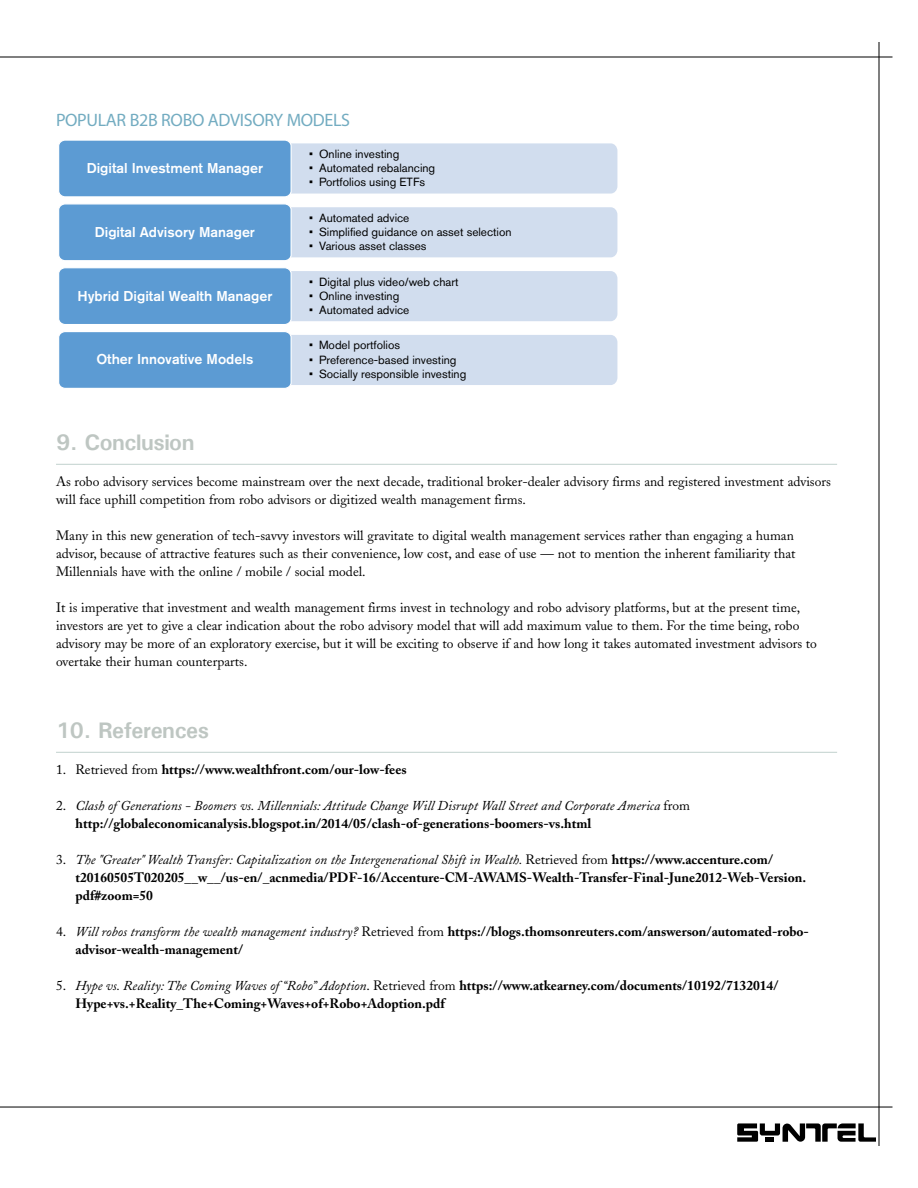
<style>
.page{position:relative;width:918px;height:1188px;background:#fff}
.page>*{position:absolute;margin:0;border:0;box-sizing:border-box;transform-origin:0 0}
.t1{font:700 22.5px "Univers";letter-spacing:-.02em;color:#bec6c2}
.t2{font:18px "Myriad Pro";letter-spacing:-.02em;color:#73acc1}
.t3{font:500 14.1px "Akzidenz Grotesk BQ";color:#fff}
.t4{font:13.5px/18px "Adobe Caslon";color:#000}
.t5{font:700 13.5px/18px "Adobe Caslon";color:#000}
.t6{font:italic 13.5px/18px "Adobe Caslon";color:#000}
.t7{font:11.85px "Akzidenz Grotesk BQ";color:#000}
.s1{font-weight:400}
.s2{font-style:normal}
.s3{font-weight:700;font-style:normal}
.s4{font-weight:400;font-style:italic}
</style>
<div class="page">
<hr style="left:0;top:1107px;width:892px;height:1px;background:#000">
<hr style="left:879px;top:42px;width:1px;height:1104px;background:#000">
<svg style="left:737px;top:1123px;width:139px;height:19px"></svg>
<hr style="left:0;top:57px;width:892px;height:1px;background:#000">
<hr style="left:56px;top:464px;width:781px;height:1px;background:#c1d1cd">
<hr style="left:56px;top:752px;width:781px;height:1px;background:#c1d1cd">
<div style="left:280px;top:143px;width:337px;height:51px;background:#d1ddee;border-radius:7px"></div>
<div style="left:59px;top:140px;width:232px;height:57px;background:#5c9bd3;border-radius:6px"></div>
<div style="left:58px;top:139px;width:234px;height:58px;border:1px solid #fff;border-radius:6px"></div>
<div style="left:280px;top:207px;width:337px;height:50px;background:#d1ddee;border-radius:7px"></div>
<div style="left:59px;top:204px;width:232px;height:57px;background:#5c9bd3;border-radius:6px"></div>
<div style="left:58px;top:203px;width:234px;height:58px;border:1px solid #fff;border-radius:6px"></div>
<div style="left:280px;top:271px;width:337px;height:50px;background:#d1ddee;border-radius:7px"></div>
<div style="left:59px;top:268px;width:232px;height:57px;background:#5c9bd3;border-radius:6px"></div>
<div style="left:58px;top:267px;width:234px;height:58px;border:1px solid #fff;border-radius:6px"></div>
<div style="left:280px;top:335px;width:337px;height:50px;background:#d1ddee;border-radius:7px"></div>
<div style="left:59px;top:332px;width:232px;height:56px;background:#5c9bd3;border-radius:6px"></div>
<div style="left:58px;top:331px;width:234px;height:58px;border:1px solid #fff;border-radius:6px"></div>
<h2 class="t2" style="left:56px;top:109px;width:295px">POPULAR B2B ROBO ADVISORY MODELS</h2>
<p class="t3" style="left:87px;top:159px;width:178px">Digital Investment Manager</p>
<p class="t3" style="left:95px;top:223px;width:162px">Digital Advisory Manager</p>
<p class="t3" style="left:77px;top:287px;width:196px">Hybrid Digital Wealth Manager</p>
<p class="t3" style="left:96px;top:351px;width:158px">Other Innovative Models</p>
<p class="t7" style="left:309px;top:147px;width:92px">• Online investing</p>
<p class="t7" style="left:309px;top:161px;width:128px">• Automated rebalancing</p>
<p class="t7" style="left:309px;top:175px;width:118px">• Portfolios using ETFs</p>
<p class="t7" style="left:309px;top:211px;width:102px">• Automated advice</p>
<p class="t7" style="left:309px;top:225px;width:204px">• Simplified guidance on asset selection</p>
<p class="t7" style="left:309px;top:239px;width:119px">• Various asset classes</p>
<p class="t7" style="left:309px;top:274px;width:151px">• Digital plus video/web chart</p>
<p class="t7" style="left:309px;top:289px;width:92px">• Online investing</p>
<p class="t7" style="left:309px;top:303px;width:102px">• Automated advice</p>
<p class="t7" style="left:309px;top:338px;width:93px">• Model portfolios</p>
<p class="t7" style="left:309px;top:352px;width:149px">• Preference-based investing</p>
<p class="t7" style="left:309px;top:367px;width:159px">• Socially responsible investing</p>
<h1 class="t1" style="left:56px;top:428px;width:140px">9. Conclusion</h1>
<p class="t4" style="left:56px;top:473px;width:776px">As robo advisory services become mainstream over the next decade, traditional broker-dealer advisory firms and registered investment advisors will face uphill competition from robo advisors or digitized wealth management firms.</p>
<p class="t4" style="left:56px;top:527px;width:741px">Many in this new generation of tech-savvy investors will gravitate to digital wealth management services rather than engaging a human advisor, because of attractive features such as their convenience, low cost, and ease of use — not to mention the inherent familiarity that<br>Millennials have with the online / mobile / social model.</p>
<p class="t4" style="left:56px;top:599px;width:762px">It is imperative that investment and wealth management firms invest in technology and robo advisory platforms, but at the present time, investors are yet to give a clear indication about the robo advisory model that will add maximum value to them. For the time being, robo advisory may be more of an exploratory exercise, but it will be exciting to observe if and how long it takes automated investment advisors to overtake their human counterparts.</p>
<h1 class="t1" style="left:56px;top:716px;width:155px">10. References</h1>
<p class="t5" style="left:56px;top:760px;width:352px"><span class="s1">1. Retrieved from</span> https://www.wealthfront.com/our-low-fees</p>
<p class="t6" style="left:76px;top:797px;width:616px;text-indent:-19px"><span class="s2">2.</span> Clash of Generations - Boomers vs. Millennials: Attitude Change Will Disrupt Wall Street and Corporate America <span class="s2">from </span><span class="s3">http://globaleconomicanalysis.blogspot.in/2014/05/clash-of-generations-boomers-vs.html</span></p>
<p class="t5" style="left:76px;top:850px;width:732px;text-indent:-19px"><span class="s1">3.</span> <span class="s4">The "Greater" Wealth Transfer: Capitalization on the Intergenerational Shift in Wealth.</span> <span class="s1">Retrieved from</span> https://www.accenture.com/ t20160505T020205__w__/us-en/_acnmedia/PDF-16/Accenture-CM-AWAMS-Wealth-Transfer-Final-June2012-Web-Version. pdf#zoom=50</p>
<p class="t5" style="left:76px;top:922px;width:735px;text-indent:-19px"><span class="s1">4.</span> <span class="s4">Will robos transform the wealth management industry?</span> <span class="s1">Retrieved from</span> https://blogs.thomsonreuters.com/answerson/automated-robo&shy;advisor-wealth-management/</p>
<p class="t5" style="left:76px;top:976px;width:704px;text-indent:-19px"><span class="s1">5.</span> <span class="s4">Hype vs. Reality: The Coming Waves of “Robo” Adoption</span><span class="s1">. Retrieved from</span> https://www.atkearney.com/documents/10192/7132014/<br>Hype+vs.+Reality_The+Coming+Waves+of+Robo+Adoption.pdf</p>
</div>
